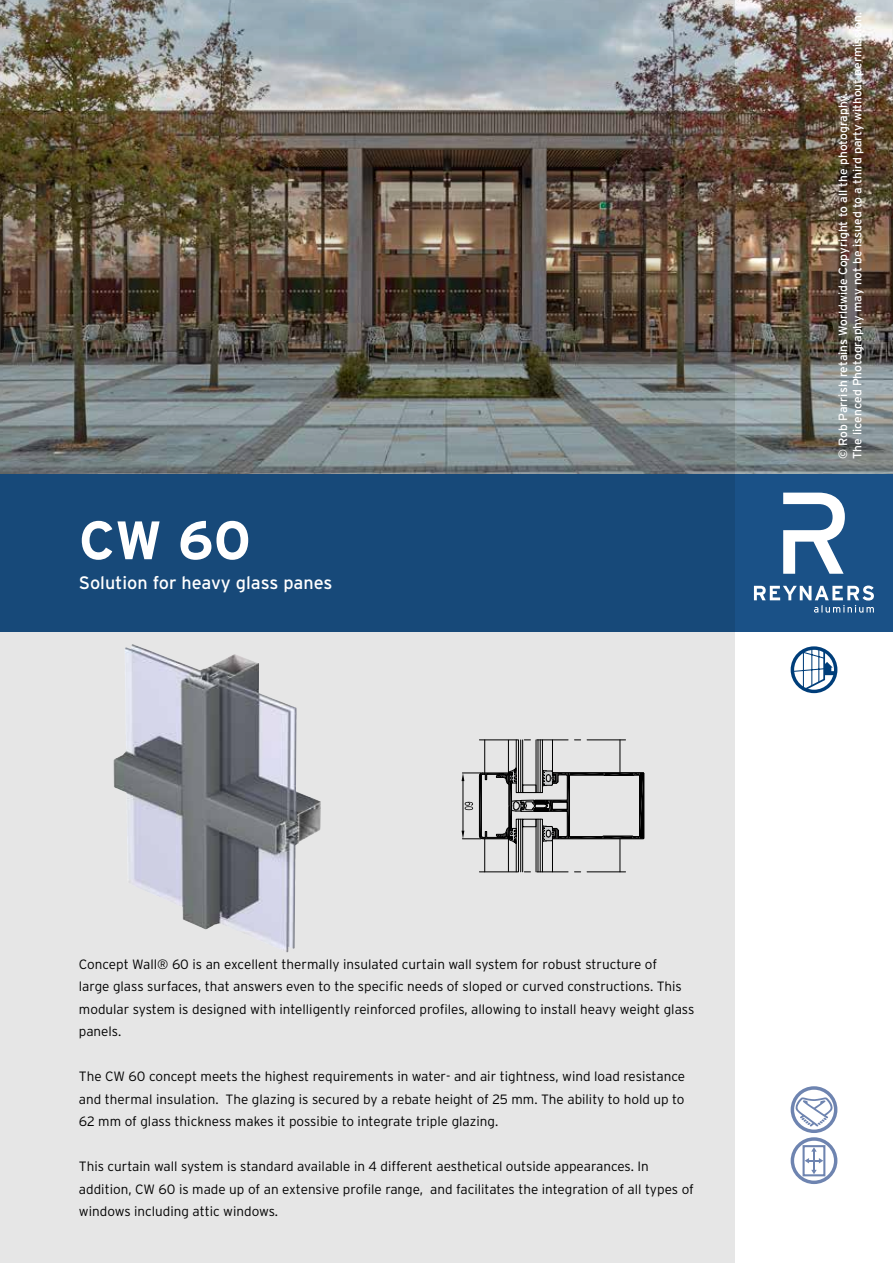
<style>
.page{position:relative;width:893px;height:1263px;background:#fff}
.page>*{position:absolute;margin:0;border:0;box-sizing:border-box;transform-origin:0 0}
.t1{font:700 54px "Interstate Rey";color:#fff}
.t2{font:18px "Interstate Rey";color:#fff}
.t3{font:300 13.5px/22.5px "Interstate Rey";color:#000}
.t4{font:12px/14.4px "Interstate Rey";color:#fff}
</style>
<div class="page">
<img style="left:735px;top:0;width:158px;height:474px">
<div style="left:0;top:474px;width:893px;height:158px;background:#1a5187"></div>
<img style="left:0;top:0;width:735px;height:1263px">
<svg style="left:783px;top:493px;width:62px;height:81px"></svg>
<svg style="left:754px;top:585px;width:120px;height:28px"></svg>
<svg style="left:791px;top:1086px;width:46px;height:98px"></svg>
<div style="left:802px;top:1145px;width:23px;height:31px;border:2px solid #6e84b0"></div>
<svg style="left:791px;top:647px;width:44px;height:45px"></svg>
<div style="left:791px;top:646px;width:46px;height:47px;border:3px solid #003e7a;border-radius:50%"></div>
<img style="left:113px;top:644px;width:208px;height:308px">
<svg style="left:462px;top:739px;width:182px;height:134px;background:#bbb"></svg>
<hr style="left:518px;top:740px;width:1px;height:52px;background:#000">
<hr style="left:520px;top:740px;width:1px;height:52px;background:#000">
<hr style="left:540px;top:819px;width:1px;height:53px;background:#000">
<hr style="left:538px;top:819px;width:1px;height:53px;background:#000">
<hr style="left:518px;top:819px;width:1px;height:53px;background:#000">
<hr style="left:520px;top:819px;width:1px;height:53px;background:#000">
<h1 class="t1" style="left:79px;top:507px;width:173px">CW 60</h1>
<h2 class="t2" style="left:79px;top:572px;width:255px">Solution for heavy glass panes</h2>
<p class="t4" style="left:835px;top:459px;width:448px;rotate:-90deg">© Rob Parrish retains Worldwide Copyright to all the photography.<br>The licenced Photography may not be issued to a third party without permission.</p>
<p class="t3" style="left:79px;top:952px;width:617px">Concept Wall® 60 is an excellent thermally insulated curtain wall system for robust structure of<br>large glass surfaces, that answers even to the specific needs of sloped or curved constructions. This modular system is designed with intelligently reinforced profiles, allowing to install heavy weight glass panels.</p>
<p class="t3" style="left:79px;top:1065px;width:608px;text-align:justify">The CW 60 concept meets the highest requirements in water- and air tightness, wind load resistance and thermal insulation. The glazing is secured by a rebate height of 25 mm. The ability to hold up to 62 mm of glass thickness makes it possibie to integrate triple glazing.</p>
<p class="t3" style="left:79px;top:1155px;width:616px">This curtain wall system is standard available in 4 different aesthetical outside appearances. In addition, CW 60 is made up of an extensive profile range, and facilitates the integration of all types of windows including attic windows.</p>
</div>
